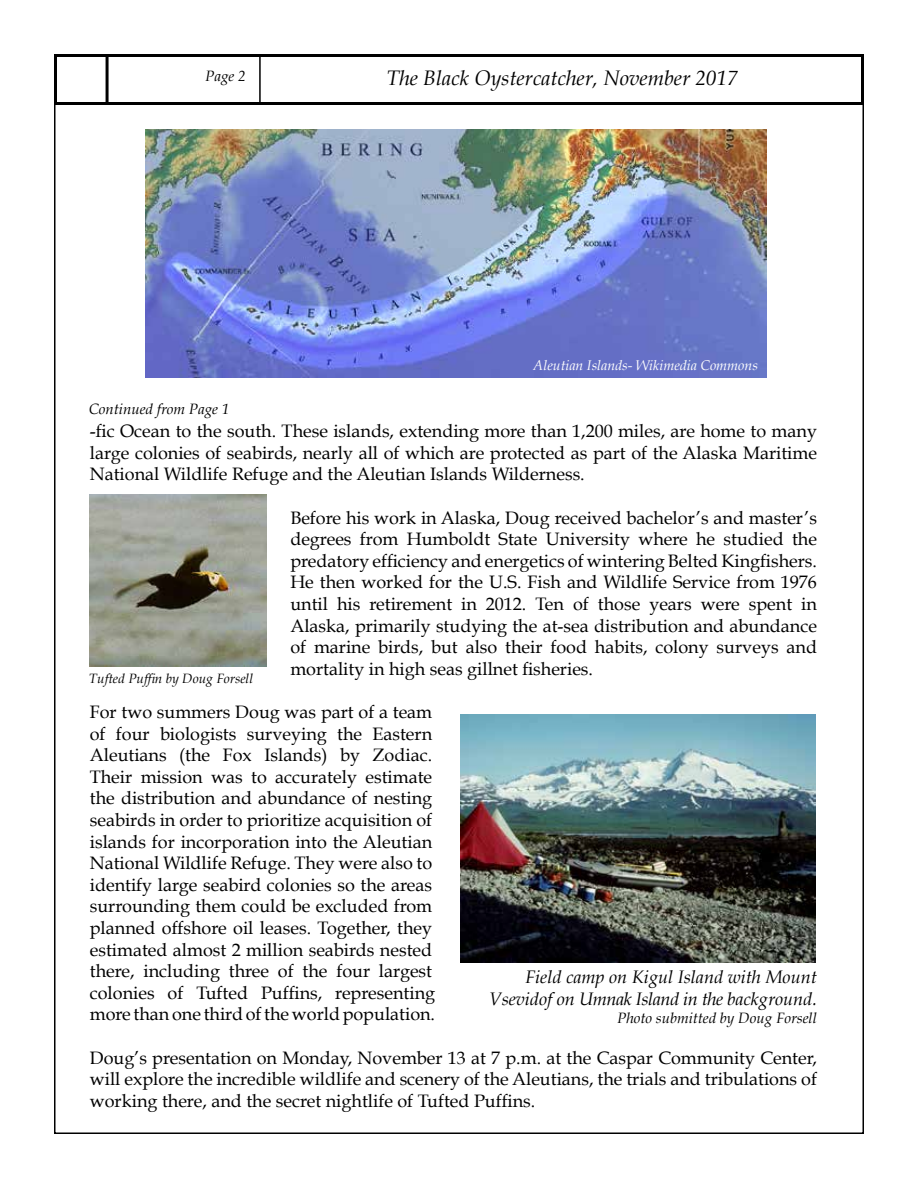
<style>
.page{position:relative;width:918px;height:1188px;background:#fff}
.page>*{position:absolute;margin:0;border:0;box-sizing:border-box;transform-origin:0 0}
.t1{font:italic 21px "Book Antiqua";color:#000}
.t2{font:italic 18.15px/21.8px "Book Antiqua";color:#000;text-align:right}
.t3{font:18px/21.6px "Book Antiqua";color:#000;text-align:justify}
.t4{font:italic 15px "Book Antiqua";color:#000}
.t5{font:italic 14.1px "Book Antiqua";color:#fff}
.t6{font:italic 13.5px "Book Antiqua";color:#000}
</style>
<div class="page">
<div style="left:54px;top:54px;width:810px;height:51px;border:3px solid #000"></div>
<hr style="left:106px;top:56px;width:3px;height:48px;background:#000">
<hr style="left:259px;top:56px;width:2px;height:48px;background:#000">
<img style="left:90px;top:494px;width:177px;height:173px">
<img style="left:460px;top:715px;width:356px;height:247px">
<img style="left:146px;top:129px;width:620px;height:248px">
<p class="t4" style="left:205px;top:67px;width:42px">Page 2</p>
<p class="t1" style="left:387px;top:65px;width:352px">The Black Oystercatcher, November 2017</p>
<p class="t4" style="left:89px;top:400px;width:142px">Continued from Page 1</p>
<p class="t5" style="left:533px;top:357px;width:226px">Aleutian Islands- Wikimedia Commons</p>
<p class="t3" style="left:90px;top:420px;width:729px">-fic Ocean to the south. These islands, extending more than 1,200 miles, are home to many large colonies of seabirds, nearly all of which are protected as part of the Alaska Maritime National Wildlife Refuge and the Aleutian Islands Wilderness.</p>
<p class="t3" style="left:290px;top:507px;width:528px">Before his work in Alaska, Doug received bachelor’s and master’s degrees from Humboldt State University where he studied the predatory efficiency and energetics of wintering Belted Kingfishers.<br>He then worked for the U.S. Fish and Wildlife Service from 1976 until his retirement in 2012. Ten of those years were spent in Alaska, primarily studying the at-sea distribution and abundance of marine birds, but also their food habits, colony surveys and mortality in high seas gillnet fisheries.</p>
<p class="t3" style="left:90px;top:701px;width:347px;text-align:left">For two summers Doug was part of a team of four biologists surveying the Eastern Aleutians (the Fox Islands) by Zodiac.<br>Their mission was to accurately estimate the distribution and abundance of nesting seabirds in order to prioritize acquisition of islands for incorporation into the Aleutian National Wildlife Refuge. They were also to identify large seabird colonies so the areas surrounding them could be excluded from planned offshore oil leases. Together, they estimated almost 2 million seabirds nested there, including three of the four largest colonies of Tufted Puffins, representing more than one third of the world population.</p>
<p class="t3" style="left:90px;top:1047px;width:729px">Doug’s presentation on Monday, November 13 at 7 p.m. at the Caspar Community Center, will explore the incredible wildlife and scenery of the Aleutians, the trials and tribulations of working there, and the secret nightlife of Tufted Puffins.</p>
<p class="t6" style="left:89px;top:671px;width:166px">Tufted Puffin by Doug Forsell</p>
<p class="t2" style="left:489px;top:966px;width:330px">Field camp on Kigul Island with Mount<br>Vsevidof on Umnak Island in the background.</p>
<p class="t4" style="left:617px;top:1009px;width:201px">Photo submitted by Doug Forsell</p>
</div>
